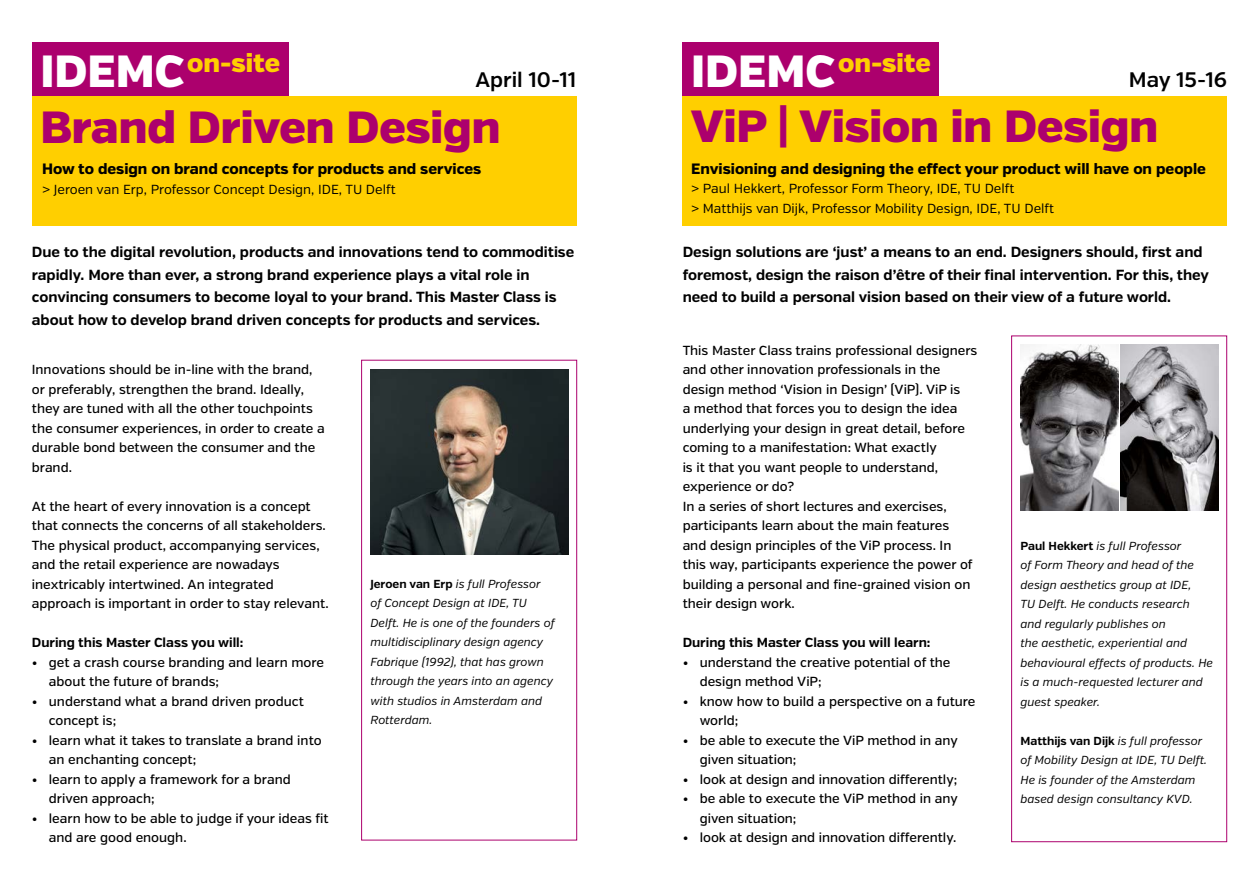
<style>
.page{position:relative;width:1259px;height:893px;background:#fff}
.page>*{position:absolute;margin:0;border:0;box-sizing:border-box;transform-origin:0 0}
.t1{font:900 45px "Verb";color:#ac006d}
.t2{font:900 26.1px "Verb";color:#ffcf00}
.t3{font:600 21px "Verb";color:#000}
.t4{font:800 15px "Verb";color:#000}
.t5{font:700 14.7px/22.5px "Verb";color:#000}
.t6{font:500 13.2px/19.5px "Verb";color:#000}
.t7{font:13.2px/19.5px "Verb";color:#000}
.t8{font:700 13.2px "Verb";color:#000}
.t9{font:italic 11.7px/19.5px "Verb";color:#000}
.s1{font-size:45px;color:#fff}
.s2{font-weight:700;font-style:normal}
</style>
<div class="page">
<img style="left:370px;top:369px;width:198px;height:185px">
<div style="left:361px;top:360px;width:216px;height:480px;border:1px solid #ac006d"></div>
<img style="left:1020px;top:345px;width:98px;height:166px">
<div style="left:1011px;top:336px;width:216px;height:506px;border:1px solid #ac006d"></div>
<img style="left:1120px;top:345px;width:98px;height:166px">
<div style="left:32px;top:96px;width:544px;height:130px;background:#ffcf00"></div>
<div style="left:682px;top:96px;width:545px;height:129px;background:#ffcf00"></div>
<div style="left:32px;top:43px;width:256px;height:53px;background:#ac006d"></div>
<div style="left:682px;top:43px;width:257px;height:53px;background:#ac006d"></div>
<h2 class="t2" style="left:40px;top:47px;width:241px"><span class="s1">IDEMC</span>on-site</h2>
<h2 class="t2" style="left:691px;top:47px;width:241px"><span class="s1">IDEMC</span>on-site</h2>
<h3 class="t3" style="left:475px;top:67px;width:102px">April 10-11</h3>
<h3 class="t3" style="left:1128px;top:67px;width:100px">May 15-16</h3>
<h1 class="t1" style="left:40px;top:99px;width:462px">Brand Driven Design</h1>
<p class="t4" style="left:42px;top:160px;width:440px">How to design on brand concepts for products and services</p>
<p class="t7" style="left:42px;top:179px;width:355px">&gt; Jeroen van Erp, Professor Concept Design, IDE, TU Delft</p>
<p class="t5" style="left:32px;top:241px;width:544px">Due to the digital revolution, products and innovations tend to commoditise rapidly. More than ever, a strong brand experience plays a vital role in convincing consumers to become loyal to your brand. This Master Class is about how to develop brand driven concepts for products and services.</p>
<p class="t6" style="left:32px;top:360px;width:294px">Innovations should be in-line with the brand, or preferably, strengthen the brand. Ideally, they are tuned with all the other touchpoints the consumer experiences, in order to create a durable bond between the consumer and the brand.</p>
<p class="t6" style="left:32px;top:496px;width:298px">At the heart of every innovation is a concept that connects the concerns of all stakeholders.<br>The physical product, accompanying services, and the retail experience are nowadays inextricably intertwined. An integrated approach is important in order to stay relevant.</p>
<p class="t8" style="left:32px;top:634px;width:213px">During this Master Class you will:</p>
<p class="t6" style="left:49px;top:652px;width:277px;text-indent:-17px">• get a crash course branding and learn more about the future of brands;</p>
<p class="t6" style="left:49px;top:691px;width:257px;text-indent:-17px">• understand what a brand driven product concept is;</p>
<p class="t6" style="left:49px;top:730px;width:274px;text-indent:-17px">• learn what it takes to translate a brand into an enchanting concept;</p>
<p class="t6" style="left:49px;top:769px;width:243px;text-indent:-17px">• learn to apply a framework for a brand driven approach;</p>
<p class="t6" style="left:49px;top:808px;width:281px;text-indent:-17px">• learn how to be able to judge if your ideas fit and are good enough.</p>
<p class="t9" style="left:370px;top:574px;width:186px"><span class="s2">Jeroen van Erp</span> is full Professor<br>of Concept Design at IDE, TU<br>Delft. He is one of the founders of multidisciplinary design agency<br>Fabrique (1992), that has grown through the years into an agency with studios in Amsterdam and<br>Rotterdam.</p>
<h1 class="t1" style="left:691px;top:99px;width:468px">ViP | Vision in Design</h1>
<p class="t4" style="left:691px;top:159px;width:516px">Envisioning and designing the effect your product will have on people</p>
<p class="t7" style="left:691px;top:179px;width:364px">&gt; Paul Hekkert, Professor Form Theory, IDE, TU Delft<br>&gt; Matthijs van Dijk, Professor Mobility Design, IDE, TU Delft</p>
<p class="t5" style="left:682px;top:241px;width:528px">Design solutions are ‘just’ a means to an end. Designers should, first and foremost, design the raison d’être of their final intervention. For this, they need to build a personal vision based on their view of a future world.</p>
<p class="t6" style="left:682px;top:340px;width:296px">This Master Class trains professional designers and other innovation professionals in the design method ‘Vision in Design’ (ViP). ViP is<br>a method that forces you to design the idea underlying your design in great detail, before coming to a manifestation: What exactly<br>is it that you want people to understand, experience or do?<br>In a series of short lectures and exercises, participants learn about the main features<br>and design principles of the ViP process. In this way, participants experience the power of building a personal and fine-grained vision on their design work.</p>
<p class="t8" style="left:682px;top:634px;width:249px">During this Master Class you will learn:</p>
<p class="t6" style="left:699px;top:652px;width:252px;text-indent:-17px">• understand the creative potential of the design method ViP;</p>
<p class="t6" style="left:699px;top:691px;width:277px;text-indent:-17px">• know how to build a perspective on a future world;</p>
<p class="t6" style="left:699px;top:730px;width:260px;text-indent:-17px">• be able to execute the ViP method in any given situation;</p>
<p class="t6" style="left:682px;top:769px;width:276px">• look at design and innovation differently;</p>
<p class="t6" style="left:699px;top:789px;width:260px;text-indent:-17px">• be able to execute the ViP method in any given situation;</p>
<p class="t6" style="left:682px;top:828px;width:275px">• look at design and innovation differently.</p>
<p class="t9" style="left:1020px;top:536px;width:194px"><span class="s2">Paul Hekkert</span> is full Professor<br>of Form Theory and head of the design aesthetics group at IDE,<br>TU Delft. He conducts research and regularly publishes on<br>the aesthetic, experiential and behavioural effects of products. He is a much-requested lecturer and guest speaker.</p>
<p class="t9" style="left:1020px;top:731px;width:188px"><span class="s2">Matthijs van Dijk</span> is full professor of Mobility Design at IDE, TU Delft.<br>He is founder of the Amsterdam based design consultancy KVD.</p>
</div>
